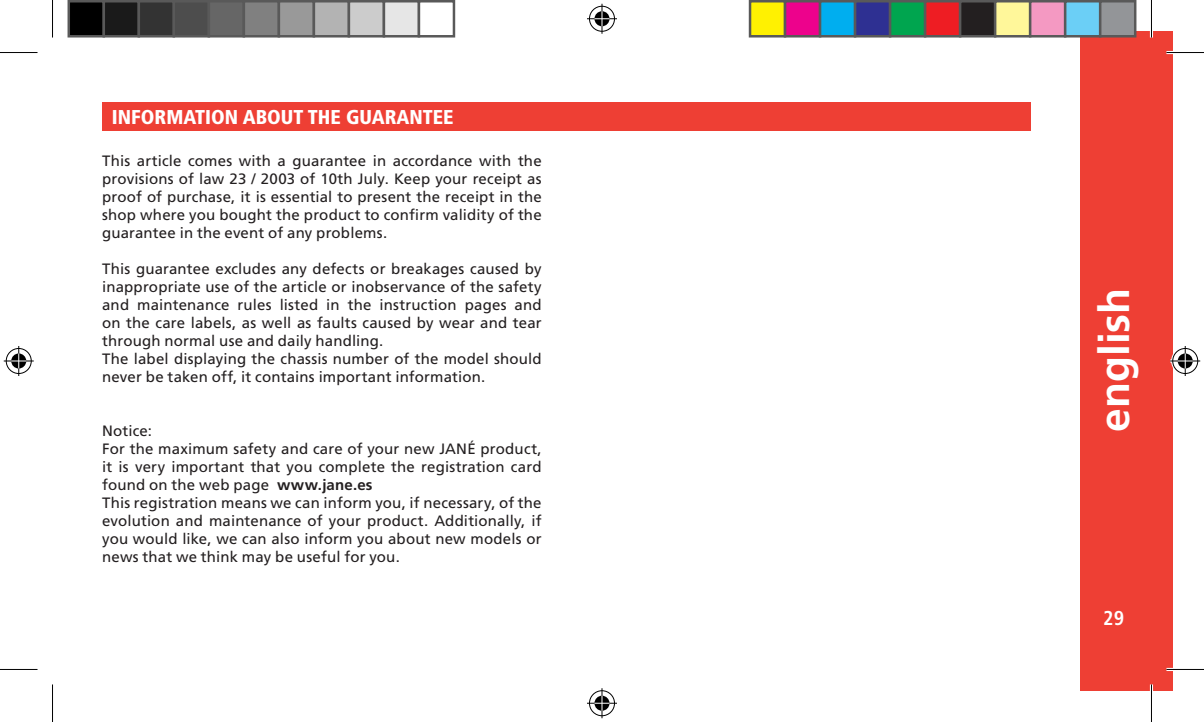
<style>
.page{position:relative;width:1204px;height:722px;background:#fff}
.page>*{position:absolute;margin:0;border:0;box-sizing:border-box;transform-origin:0 0}
.t1{font:700 42.5px "Frutiger LT";color:#fff}
.t2{font:900 condensed 20px "Frutiger LT";color:#fff}
.t3{font:700 condensed 20px "Frutiger LT";color:#fff}
.t4{font:15px/18px "Frutiger LT";letter-spacing:.01em;color:#231f20}
.s1{font-weight:700}
</style>
<div class="page">
<div style="left:1080px;top:31px;width:92px;height:659px;background:#ee3f34"></div>
<div style="left:102px;top:102px;width:928px;height:28px;background:#ee3f34"></div>
<hr style="left:1166px;top:51px;width:37px;height:3px;background:#fff">
<hr style="left:1166px;top:667px;width:37px;height:4px;background:#fff">
<hr style="left:1149px;top:0;width:3px;height:37px;background:#fff">
<hr style="left:1149px;top:684px;width:3px;height:38px;background:#fff">
<hr style="left:0;top:52px;width:38px;height:1px;background:#000">
<hr style="left:1166px;top:52px;width:37px;height:1px;background:#000">
<hr style="left:0;top:669px;width:38px;height:1px;background:#000">
<hr style="left:1166px;top:669px;width:37px;height:1px;background:#000">
<hr style="left:52px;top:0;width:1px;height:37px;background:#000">
<hr style="left:52px;top:684px;width:1px;height:38px;background:#000">
<hr style="left:1150px;top:0;width:1px;height:37px;background:#000">
<hr style="left:1150px;top:684px;width:1px;height:38px;background:#000">
<div style="left:588px;top:5px;width:28px;height:28px;border:3px solid #fff;border-radius:50%"></div>
<hr style="left:587px;top:17px;width:30px;height:3px;background:#fff">
<hr style="left:600px;top:4px;width:3px;height:30px;background:#fff">
<div style="left:593px;top:10px;width:18px;height:18px;border:3px solid #fff;border-radius:50%"></div>
<div style="left:589px;top:6px;width:26px;height:26px;border:1px solid #000;border-radius:50%"></div>
<hr style="left:587px;top:18px;width:30px;height:1px;background:#000">
<hr style="left:601px;top:4px;width:1px;height:30px;background:#000">
<svg style="left:594px;top:11px;width:15px;height:15px"></svg>
<div style="left:588px;top:689px;width:28px;height:28px;border:3px solid #fff;border-radius:50%"></div>
<hr style="left:587px;top:701px;width:30px;height:3px;background:#fff">
<hr style="left:600px;top:688px;width:3px;height:30px;background:#fff">
<div style="left:593px;top:694px;width:18px;height:18px;border:3px solid #fff;border-radius:50%"></div>
<div style="left:589px;top:690px;width:26px;height:26px;border:1px solid #000;border-radius:50%"></div>
<hr style="left:587px;top:702px;width:30px;height:1px;background:#000">
<hr style="left:601px;top:688px;width:1px;height:30px;background:#000">
<svg style="left:594px;top:695px;width:15px;height:15px"></svg>
<div style="left:5px;top:347px;width:28px;height:28px;border:3px solid #fff;border-radius:50%"></div>
<hr style="left:4px;top:359px;width:30px;height:3px;background:#fff">
<hr style="left:17px;top:346px;width:3px;height:30px;background:#fff">
<div style="left:10px;top:352px;width:18px;height:18px;border:3px solid #fff;border-radius:50%"></div>
<div style="left:6px;top:348px;width:26px;height:26px;border:1px solid #000;border-radius:50%"></div>
<hr style="left:4px;top:360px;width:30px;height:1px;background:#000">
<hr style="left:18px;top:346px;width:1px;height:30px;background:#000">
<svg style="left:11px;top:353px;width:15px;height:15px"></svg>
<div style="left:1171px;top:347px;width:28px;height:28px;border:3px solid #fff;border-radius:50%"></div>
<hr style="left:1170px;top:359px;width:30px;height:3px;background:#fff">
<hr style="left:1183px;top:346px;width:3px;height:30px;background:#fff">
<div style="left:1176px;top:352px;width:18px;height:18px;border:3px solid #fff;border-radius:50%"></div>
<div style="left:1172px;top:348px;width:25px;height:26px;border:1px solid #000;border-radius:50%"></div>
<hr style="left:1170px;top:360px;width:30px;height:1px;background:#000">
<hr style="left:1184px;top:346px;width:1px;height:30px;background:#000">
<svg style="left:1177px;top:353px;width:15px;height:15px"></svg>
<div style="left:69px;top:1px;width:35px;height:35px;background:#000"></div>
<div style="left:68px;top:0;width:37px;height:37px;border:2px solid #595959"></div>
<div style="left:104px;top:1px;width:35px;height:35px;background:#1a1a1a"></div>
<div style="left:102px;top:0;width:38px;height:37px;border:2px solid #595959"></div>
<div style="left:139px;top:1px;width:35px;height:35px;background:#333"></div>
<div style="left:138px;top:0;width:37px;height:37px;border:2px solid #595959"></div>
<div style="left:174px;top:1px;width:35px;height:35px;background:#4d4d4d"></div>
<div style="left:172px;top:0;width:38px;height:37px;border:2px solid #595959"></div>
<div style="left:209px;top:1px;width:35px;height:35px;background:#666"></div>
<div style="left:208px;top:0;width:37px;height:37px;border:2px solid #595959"></div>
<div style="left:244px;top:1px;width:35px;height:35px;background:#808080"></div>
<div style="left:242px;top:0;width:38px;height:37px;border:2px solid #595959"></div>
<div style="left:279px;top:1px;width:35px;height:35px;background:#999"></div>
<div style="left:278px;top:0;width:37px;height:37px;border:2px solid #595959"></div>
<div style="left:314px;top:1px;width:35px;height:35px;background:#b3b3b3"></div>
<div style="left:312px;top:0;width:38px;height:37px;border:2px solid #595959"></div>
<div style="left:349px;top:1px;width:35px;height:35px;background:#ccc"></div>
<div style="left:348px;top:0;width:37px;height:37px;border:2px solid #595959"></div>
<div style="left:384px;top:1px;width:35px;height:35px;background:#e6e6e6"></div>
<div style="left:382px;top:0;width:38px;height:37px;border:2px solid #595959"></div>
<div style="left:418px;top:0;width:37px;height:37px;border:2px solid #595959"></div>
<div style="left:750px;top:1px;width:35px;height:35px;background:#fff101"></div>
<div style="left:748px;top:0;width:38px;height:37px;border:2px solid #595959"></div>
<div style="left:785px;top:1px;width:35px;height:35px;background:#ed028c"></div>
<div style="left:783px;top:0;width:38px;height:37px;border:2px solid #595959"></div>
<div style="left:820px;top:1px;width:35px;height:35px;background:#00aeef"></div>
<div style="left:818px;top:0;width:38px;height:37px;border:2px solid #595959"></div>
<div style="left:855px;top:1px;width:35px;height:35px;background:#2e3092"></div>
<div style="left:853px;top:0;width:38px;height:37px;border:2px solid #595959"></div>
<div style="left:890px;top:1px;width:35px;height:35px;background:#00a54f"></div>
<div style="left:888px;top:0;width:38px;height:37px;border:2px solid #595959"></div>
<div style="left:925px;top:1px;width:35px;height:35px;background:#ee1d23"></div>
<div style="left:923px;top:0;width:38px;height:37px;border:2px solid #595959"></div>
<div style="left:960px;top:1px;width:35px;height:35px;background:#231f20"></div>
<div style="left:958px;top:0;width:38px;height:37px;border:2px solid #595959"></div>
<div style="left:995px;top:1px;width:35px;height:35px;background:#fff79a"></div>
<div style="left:993px;top:0;width:38px;height:37px;border:2px solid #595959"></div>
<div style="left:1030px;top:1px;width:35px;height:35px;background:#f499c2"></div>
<div style="left:1028px;top:0;width:38px;height:37px;border:2px solid #595959"></div>
<div style="left:1065px;top:1px;width:35px;height:35px;background:#6bcff6"></div>
<div style="left:1063px;top:0;width:38px;height:37px;border:2px solid #595959"></div>
<div style="left:1100px;top:1px;width:35px;height:35px;background:#939598"></div>
<div style="left:1098px;top:0;width:38px;height:37px;border:2px solid #595959"></div>
<h2 class="t2" style="left:112px;top:105px;width:343px">INFORMATION ABOUT THE GUARANTEE</h2>
<p class="t4" style="left:102px;top:152px;width:441px;text-align:justify">This article comes with a guarantee in accordance with the provisions of law 23 / 2003 of 10th July. Keep your receipt as proof of purchase, it is essential to present the receipt in the shop where you bought the product to confirm validity of the guarantee in the event of any problems.</p>
<p class="t4" style="left:102px;top:260px;width:441px">This guarantee excludes any defects or breakages caused by inappropriate use of the article or inobservance of the safety and maintenance rules listed in the instruction pages and on the care labels, as well as faults caused by wear and tear through normal use and daily handling.<br>The label displaying the chassis number of the model should never be taken off, it contains important information.</p>
<p class="t4" style="left:102px;top:422px;width:441px">Notice:<br>For the maximum safety and care of your new JANÉ product, it is very important that you complete the registration card found on the web page <span class="s1">www.jane.es<br></span>This registration means we can inform you, if necessary, of the evolution and maintenance of your product. Additionally, if you would like, we can also inform you about new models or news that we think may be useful for you.</p>
<h1 class="t1" style="left:1089px;top:432px;width:146px;rotate:-90deg">english</h1>
<h2 class="t3" style="left:1103px;top:605px;width:22px">29</h2>
</div>
